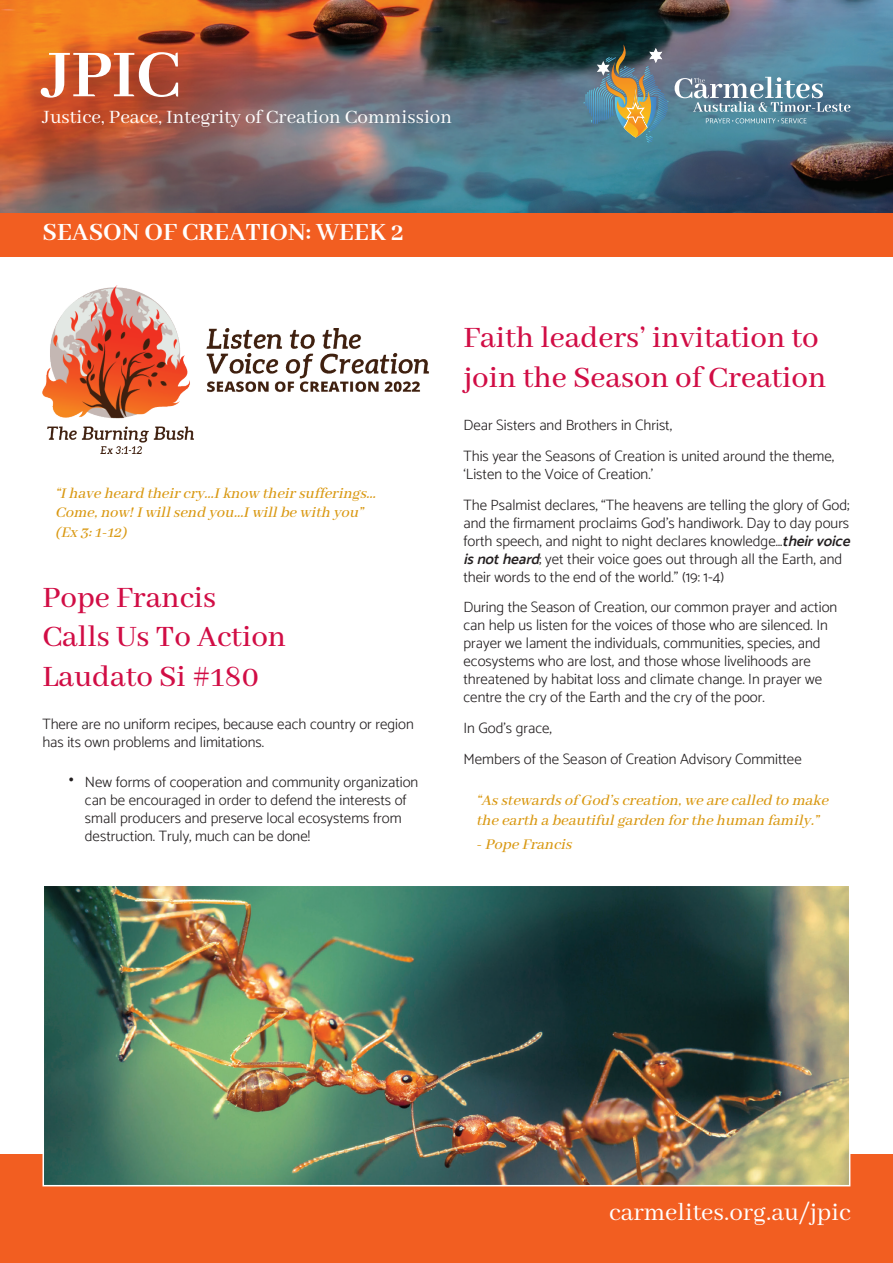
<style>
.page{position:relative;width:893px;height:1263px;background:#fff}
.page>*{position:absolute;margin:0;border:0;box-sizing:border-box;transform-origin:0 0}
.t1{font:700 73.95px "Abhaya Libre";color:#fff}
.t2{font:500 33px/39.6px "Abhaya Libre";color:#d10d45}
.t3{font:27px "Abhaya Libre";color:#fff}
.t4{font:700 27px "Abhaya Libre";color:#fff}
.t5{font:21px "Abhaya Libre";color:#fff}
.t6{font:italic 500 16.5px/19.8px "Abhaya Libre";color:#d99811}
.t7{font:300 15px/18px "Catamaran";color:#231f20}
.s1{font-size:22.5px}
.s2{font-weight:600;font-style:italic}
</style>
<div class="page">
<img style="left:0;top:0;width:893px;height:213px">
<svg style="left:675px;top:77px;width:175px;height:35px;background:#7897a9"></svg>
<svg style="left:706px;top:118px;width:101px;height:5px"></svg>
<img style="left:584px;top:44px;width:85px;height:99px">
<div style="left:0;top:1154px;width:893px;height:109px;background:#f25e21"></div>
<div style="left:0;top:213px;width:893px;height:44px;background:#f25e21"></div>
<img style="left:46px;top:887px;width:801px;height:296px">
<div style="left:43px;top:884px;width:807px;height:302px;border:2px solid #fff"></div>
<img style="left:42px;top:285px;width:387px;height:169px">
<h1 class="t1" style="left:43px;top:34px;width:139px">JPIC</h1>
<h3 class="t5" style="left:43px;top:106px;width:411px">Justice, Peace, Integrity of Creation Commission</h3>
<h3 class="t4" style="left:43px;top:218px;width:363px">SEASON OF CREATION: WEEK 2</h3>
<p class="t6" style="left:55px;top:483px;width:326px">“Ihaveheard theircry…Iknow theirsufferings…<br>Come,now!Iwillsend you…Iwillbewith you” (Ex3:1-12)</p>
<h2 class="t2" style="left:42px;top:578px;width:245px">Pope Francis<br>Calls Us To Action<br>Laudato Si #180</h2>
<p class="t7" style="left:42px;top:715px;width:373px">There are no uniform recipes, because each country or region has its own problems and limitations.</p>
<p class="t7" style="left:85px;top:772px;width:335px;text-indent:-16px"><span class="s1">•</span> New forms of cooperation and community organization can be encouraged in order to defend the interests of small producers and preserve local ecosystems from destruction. Truly, much can be done!</p>
<h2 class="t2" style="left:463px;top:319px;width:364px">Faith leaders’ invitation to join the Season of Creation</h2>
<p class="t7" style="left:463px;top:410px;width:372px;line-height:30.8px">Dear Sisters and Brothers in Christ,<br>This year the Seasons of Creation is united around the theme,</p>
<p class="t7" style="left:463px;top:458px;width:388px;line-height:30.8px">‘Listen to the Voice of Creation.’<br>The Psalmist declares, “The heavens are telling the glory of God;</p>
<p class="t7" style="left:463px;top:513px;width:393px">and the firmament proclaims God’s handiwork. Day to day pours forth speech, and night to night declares knowledge…<span class="s2">theirvoice isnotheard</span>; yet their voice goes out through all the Earth, and their words to the end of the world.” (19: 1-4)</p>
<p class="t7" style="left:463px;top:598px;width:375px">During the Season of Creation, our common prayer and action can help us listen for the voices of those who are silenced. In prayer we lament the individuals, communities, species, and ecosystems who are lost, and those whose livelihoods are threatened by habitat loss and climate change. In prayer we centre the cry of the Earth and the cry of the poor.</p>
<p class="t7" style="left:463px;top:713px;width:340px;line-height:30.8px">In God’s grace,<br>Members of the Season of Creation Advisory Committee</p>
<p class="t6" style="left:476px;top:791px;width:358px">“Asstewardsof God’screation,wearecalled to make theearth a beautifulgarden forthehuman family.”</p>
<p class="t6" style="left:476px;top:835px;width:101px">-PopeFrancis</p>
<h3 class="t3" style="left:609px;top:1198px;width:243px">carmelites.org.au/jpic</h3>
</div>
